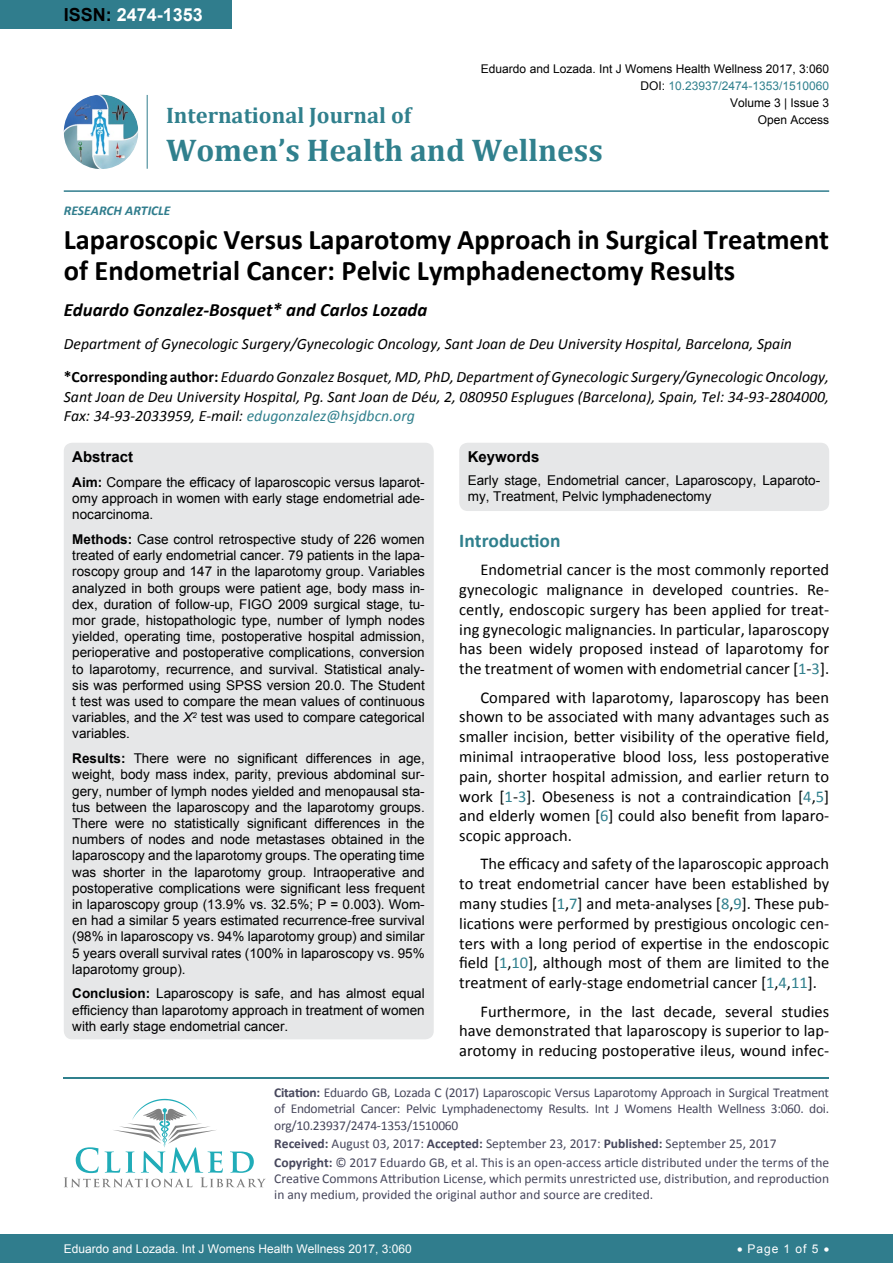
<style>
.page{position:relative;width:893px;height:1263px;background:#fff}
.page>*{position:absolute;margin:0;border:0;box-sizing:border-box;transform-origin:0 0}
.t1{font:700 31.5px "Cambria";color:#30808d}
.t2{font:700 28.5px/31.5px "Calibri";color:#000}
.t3{font:700 22.5px "Cambria";color:#30808d}
.t4{font:700 19.5px "Calibri";color:#30808d}
.t5{font:italic 700 18.75px "Calibri";color:#000}
.t6{font:700 18px "Arial";color:#fff}
.t7{font:16.5px/19.8px "Calibri";color:#000;text-align:justify}
.t8{font:italic 15.75px/19.8px "Calibri";color:#000;text-align:justify}
.t9{font:700 15px "Arial";color:#000}
.t10{font:13.5px/16.2px "Arial";color:#000;text-align:justify}
.t11{font:13.5px/16.2px "Calibri";color:#47475c}
.t12{font:italic 700 13.5px "Calibri";color:#307d8d}
.t13{font:12px "Arial";color:#000}
.t14{font:12px "Arial";color:#fff}
.t15{font:12px "Arial";color:#30808d}
.s1{color:#000}
.s2{font-weight:700;font-style:normal}
.s3{color:#30808d}
.s4{font-weight:700}
.s5{font-style:italic}
</style>
<div class="page">
<div style="left:0;top:0;width:231px;height:28px;background:#307d8d"></div>
<img style="left:64px;top:95px;width:74px;height:74px;border-radius:37px">
<hr style="left:147px;top:95px;width:1px;height:74px;background:#307d8d">
<hr style="left:64px;top:190px;width:765px;height:2px;background:#307d8d">
<div style="left:0;top:1234px;width:893px;height:29px;background:#307d8d"></div>
<hr style="left:64px;top:1077px;width:765px;height:1px;background:#30808d">
<svg style="left:64px;top:1099px;width:202px;height:88px"></svg>
<div style="left:64px;top:443px;width:370px;height:596px;background:#e6e7e8;border-radius:9px"></div>
<div style="left:459px;top:443px;width:370px;height:68px;background:#e6e7e8;border-radius:9px"></div>
<h3 class="t6" style="left:64px;top:2px;width:141px"><span class="s1">ISSN:</span> 2474-1353</h3>
<p class="t13" style="left:481px;top:60px;width:350px">Eduardo and Lozada. Int J Womens Health Wellness 2017, 3:060</p>
<p class="t13" style="left:730px;top:95px;width:101px">Volume 3 | Issue 3</p>
<p class="t15" style="left:640px;top:78px;width:190px"><span class="s1">DOI:</span> 10.23937/2474-1353/1510060</p>
<p class="t13" style="left:758px;top:112px;width:73px">Open Access</p>
<h3 class="t3" style="left:166px;top:100px;width:247px">International Journal of</h3>
<h1 class="t1" style="left:166px;top:128px;width:438px">Women’s Health and Wellness</h1>
<p class="t12" style="left:64px;top:202px;width:108px">RESEARCH ARTICLE</p>
<h2 class="t2" style="left:64px;top:222px;width:767px">Laparoscopic Versus Laparotomy Approach in Surgical Treatment of Endometrial Cancer: Pelvic Lymphadenectomy Results</h2>
<h3 class="t5" style="left:64px;top:298px;width:365px">Eduardo Gonzalez-Bosquet* and Carlos Lozada</h3>
<p class="t8" style="left:64px;top:333px;width:730px">Department of Gynecologic Surgery/Gynecologic Oncology, Sant Joan de Deu University Hospital, Barcelona, Spain</p>
<p class="t8" style="left:64px;top:366px;width:767px"><span class="s2">*Corresponding author:</span> Eduardo Gonzalez Bosquet, MD, PhD, Department of Gynecologic Surgery/Gynecologic Oncology, Sant Joan de Deu University Hospital, Pg. Sant Joan de Déu, 2, 080950 Esplugues (Barcelona), Spain, Tel: 34-93-2804000, Fax: 34-93-2033959, E-mail: <span class="s3">edugonzalez@hsjdbcn.org</span></p>
<p class="t9" style="left:72px;top:447px;width:62px">Abstract</p>
<p class="t10" style="left:72px;top:474px;width:354px"><span class="s4">Aim:</span> Compare the efficacy of laparoscopic versus laparot&shy;omy approach in women with early stage endometrial ade&shy;nocarcinoma.</p>
<p class="t10" style="left:72px;top:531px;width:354px"><span class="s4">Methods:</span> Case control retrospective study of 226 women treated of early endometrial cancer. 79 patients in the lapa&shy;roscopy group and 147 in the laparotomy group. Variables analyzed in both groups were patient age, body mass in&shy;dex, duration of follow-up, FIGO 2009 surgical stage, tu&shy;mor grade, histopathologic type, number of lymph nodes yielded, operating time, postoperative hospital admission, perioperative and postoperative complications, conversion to laparotomy, recurrence, and survival. Statistical analy&shy;sis was performed using SPSS version 20.0. The Student t test was used to compare the mean values of continuous variables, and the <span class="s5">X</span><sup>2</sup> test was used to compare categorical variables.</p>
<p class="t10" style="left:72px;top:750px;width:354px"><span class="s4">Results:</span> There were no significant differences in age, weight, body mass index, parity, previous abdominal sur&shy;gery, number of lymph nodes yielded and menopausal sta&shy;tus between the laparoscopy and the laparotomy groups.<br>There were no statistically significant differences in the numbers of nodes and node metastases obtained in the laparoscopy and the laparotomy groups. The operating time was shorter in the laparotomy group. Intraoperative and postoperative complications were significant less frequent in laparoscopy group (13.9% vs. 32.5%; P = 0.003). Wom&shy;en had a similar 5 years estimated recurrence-free survival (98% in laparoscopy vs. 94% laparotomy group) and similar 5 years overall survival rates (100% in laparoscopy vs. 95% laparotomy group).</p>
<p class="t10" style="left:72px;top:986px;width:354px"><span class="s4">Conclusion:</span> Laparoscopy is safe, and has almost equal efficiency than laparotomy approach in treatment of women with early stage endometrial cancer.</p>
<p class="t9" style="left:468px;top:447px;width:73px">Keywords</p>
<p class="t10" style="left:468px;top:472px;width:354px">Early stage, Endometrial cancer, Laparoscopy, Laparoto&shy;my, Treatment, Pelvic lymphadenectomy</p>
<h3 class="t4" style="left:459px;top:528px;width:103px">Introduction</h3>
<p class="t7" style="left:459px;top:560px;width:371px;text-indent:21px">Endometrial cancer is the most commonly reported gynecologic malignance in developed countries. Re&shy;cently, endoscopic surgery has been applied for treat&shy;ing gynecologic malignancies. In particular, laparoscopy has been widely proposed instead of laparotomy for the treatment of women with endometrial cancer [<span class="s3">1</span>-<span class="s3">3</span>].</p>
<p class="t7" style="left:459px;top:687px;width:371px;text-indent:21px">Compared with laparotomy, laparoscopy has been shown to be associated with many advantages such as smaller incision, better visibility of the operative field, minimal intraoperative blood loss, less postoperative pain, shorter hospital admission, and earlier return to work [<span class="s3">1</span>-<span class="s3">3</span>]. Obeseness is not a contraindication [<span class="s3">4</span>,<span class="s3">5</span>] and elderly women [<span class="s3">6</span>] could also benefit from laparo&shy;scopic approach.</p>
<p class="t7" style="left:459px;top:854px;width:371px;text-indent:21px">The efficacy and safety of the laparoscopic approach to treat endometrial cancer have been established by many studies [<span class="s3">1</span>,<span class="s3">7</span>] and meta-analyses [<span class="s3">8</span>,<span class="s3">9</span>]. These pub&shy;lications were performed by prestigious oncologic cen&shy;ters with a long period of expertise in the endoscopic field [<span class="s3">1</span>,<span class="s3">10</span>], although most of them are limited to the treatment of early-stage endometrial cancer [<span class="s3">1</span>,<span class="s3">4</span>,<span class="s3">11</span>].</p>
<p class="t7" style="left:459px;top:1001px;width:371px;text-indent:21px">Furthermore, in the last decade, several studies have demonstrated that laparoscopy is superior to lap&shy;arotomy in reducing postoperative ileus, wound infec-</p>
<p class="t11" style="left:274px;top:1084px;width:556px;text-align:justify"><span class="s4">Citation:</span> Eduardo GB, Lozada C (2017) Laparoscopic Versus Laparotomy Approach in Surgical Treatment of Endometrial Cancer: Pelvic Lymphadenectomy Results. Int J Womens Health Wellness 3:060. doi. org/10.23937/2474-1353/1510060</p>
<p class="t11" style="left:274px;top:1134px;width:556px;line-height:18.6px"><span class="s4">Received:</span> August 03, 2017: <span class="s4">Accepted:</span> September 23, 2017: <span class="s4">Published:</span> September 25, 2017<br><span class="s4">Copyright:</span> © 2017 Eduardo GB, et al. This is an open-access article distributed under the terms of the</p>
<p class="t11" style="left:274px;top:1170px;width:556px">Creative Commons Attribution License, which permits unrestricted use, distribution, and reproduction in any medium, provided the original author and source are credited.</p>
<p class="t14" style="left:64px;top:1241px;width:350px">Eduardo and Lozada. Int J Womens Health Wellness 2017, 3:060</p>
<p class="t14" style="left:737px;top:1241px;width:94px">• Page 1 of 5 •</p>
</div>
